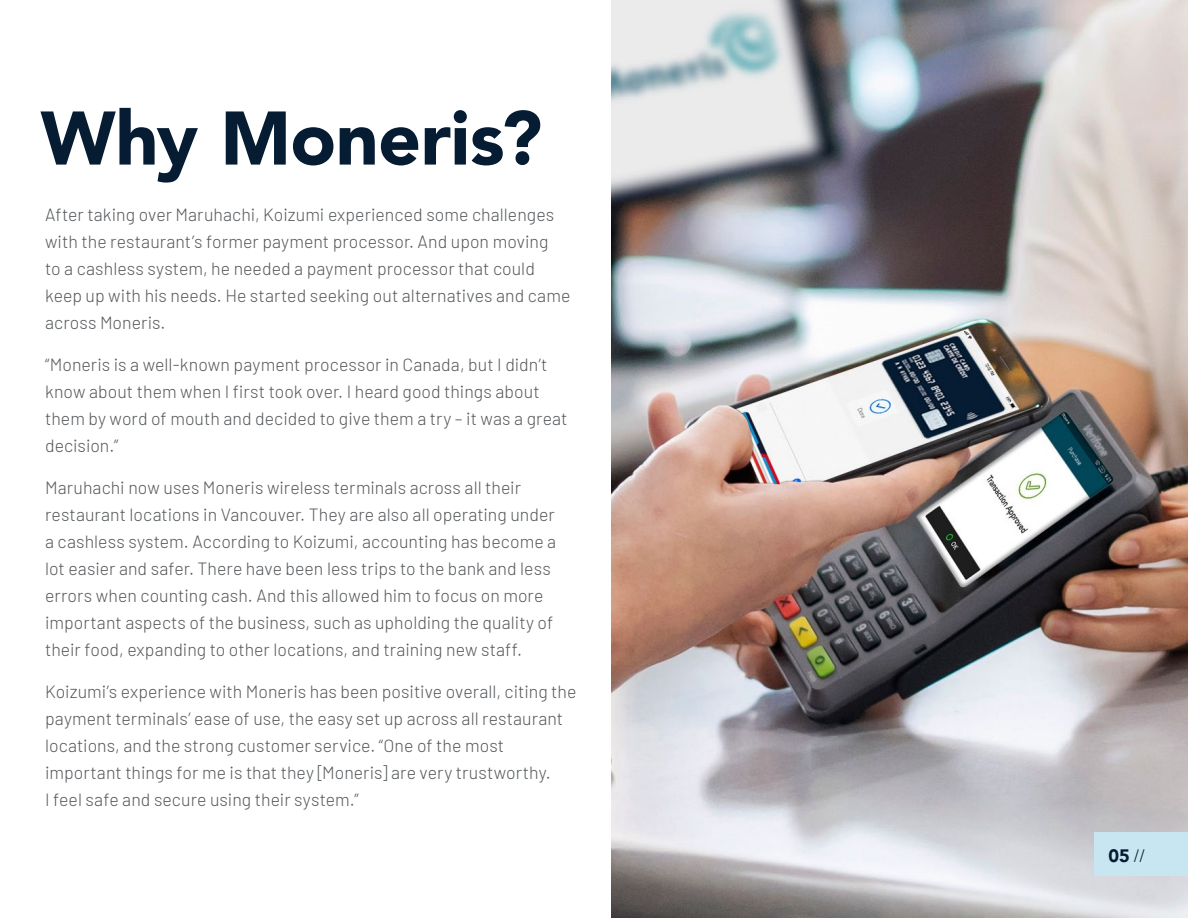
<style>
.page{position:relative;width:1188px;height:918px;background:#fff}
.page>*{position:absolute;margin:0;border:0;box-sizing:border-box;transform-origin:0 0}
.t1{font:900 75px "Avenir";letter-spacing:-.005em;color:#051c33}
.t2{font:900 18px "Avenir";color:#051c33}
.t3{font:300 17.7px/27px "Barlow";letter-spacing:.005em;color:#54575a}
.s1{font-family:"Barlow";font-weight:300}
</style>
<div class="page">
<img style="left:611px;top:0;width:577px;height:918px">
<div style="left:1094px;top:833px;width:94px;height:43px;background:#c8e6f1"></div>
<h1 class="t1" style="left:41px;top:74px;width:503px">Why Moneris?</h1>
<p class="t3" style="left:45px;top:200px;width:527px">After taking over Maruhachi, Koizumi experienced some challenges with the restaurant’s former payment processor. And upon moving<br>to a cashless system, he needed a payment processor that could keep up with his needs. He started seeking out alternatives and came across Moneris.</p>
<p class="t3" style="left:45px;top:350px;width:524px">“Moneris is a well-known payment processor in Canada, but I didn’t know about them when I first took over. I heard good things about them by word of mouth and decided to give them a try – it was a great decision.”</p>
<p class="t3" style="left:45px;top:473px;width:513px">Maruhachi now uses Moneris wireless terminals across all their restaurant locations in Vancouver. They are also all operating under a cashless system. According to Koizumi, accounting has become a lot easier and safer. There have been less trips to the bank and less errors when counting cash. And this allowed him to focus on more important aspects of the business, such as upholding the quality of their food, expanding to other locations, and training new staff.</p>
<p class="t3" style="left:45px;top:677px;width:533px">Koizumi’s experience with Moneris has been positive overall, citing the payment terminals’ ease of use, the easy set up across all restaurant locations, and the strong customer service. “One of the most important things for me is that they [Moneris] are very trustworthy.<br>I feel safe and secure using their system.”</p>
<p class="t2" style="left:1108px;top:840px;width:39px">05 <span class="s1">//</span></p>
</div>
